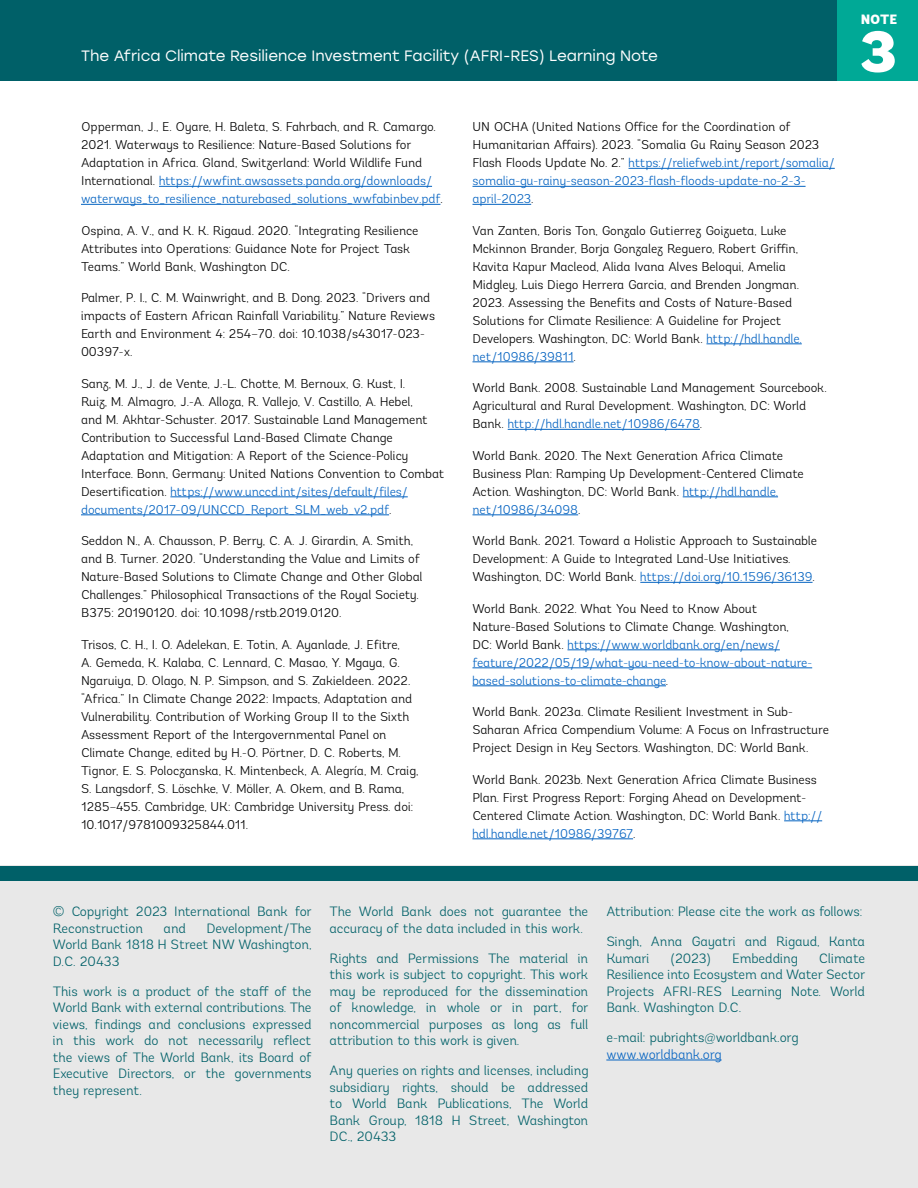
<style>
.page{position:relative;width:918px;height:1188px;background:#fff}
.page>*{position:absolute;margin:0;border:0;box-sizing:border-box;transform-origin:0 0}
.t1{font:900 58.5px "Andes";color:#fff}
.t2{font:15px "Stolzl";color:#fff}
.References_Text{font:300 13.5px/16.5px "Andes";letter-spacing:-.005em;color:#006068;text-align:justify}
.t3{font:900 13.5px "Andes";color:#fff}
.References_Text-2{font:300 12.75px/18px "Andes";letter-spacing:-.005em;color:#000}
.References_Text-3{font:300 12.75px/18px "Andes";letter-spacing:-.01em;color:#0563c1}
.s1{color:#0563c1}
.s2{color:#000}
</style>
<div class="page">
<div style="left:0;top:0;width:918px;height:81px;background:#006068"></div>
<div style="left:837px;top:0;width:81px;height:81px;background:#00a996"></div>
<div style="left:0;top:866px;width:918px;height:322px;background:#e8e8e8"></div>
<hr style="left:606px;top:1060px;width:116px;height:1px;background:#0563c1">
<div style="left:0;top:866px;width:918px;height:14px;background:#006068"></div>
<hr style="left:159px;top:186px;width:273px;height:1px;background:#0563c1">
<hr style="left:81px;top:204px;width:359px;height:1px;background:#0563c1">
<hr style="left:170px;top:497px;width:238px;height:1px;background:#0563c1">
<hr style="left:81px;top:515px;width:308px;height:1px;background:#0563c1">
<hr style="left:629px;top:168px;width:206px;height:1px;background:#0563c1">
<hr style="left:472px;top:186px;width:334px;height:1px;background:#0563c1">
<hr style="left:472px;top:204px;width:59px;height:1px;background:#0563c1">
<hr style="left:706px;top:344px;width:96px;height:1px;background:#0563c1">
<hr style="left:472px;top:362px;width:102px;height:1px;background:#0563c1">
<hr style="left:508px;top:429px;width:192px;height:1px;background:#0563c1">
<hr style="left:683px;top:497px;width:95px;height:1px;background:#0563c1">
<hr style="left:472px;top:515px;width:106px;height:1px;background:#0563c1">
<hr style="left:640px;top:582px;width:173px;height:1px;background:#0563c1">
<hr style="left:567px;top:650px;width:213px;height:1px;background:#0563c1">
<hr style="left:472px;top:668px;width:340px;height:1px;background:#0563c1">
<hr style="left:472px;top:686px;width:194px;height:1px;background:#0563c1">
<hr style="left:784px;top:821px;width:38px;height:1px;background:#0563c1">
<hr style="left:472px;top:839px;width:161px;height:1px;background:#0563c1">
<p class="t2" style="left:81px;top:45px;width:579px">The Africa Climate Resilience Investment Facility (AFRI-RES) Learning Note</p>
<p class="References_Text-2" style="left:81px;top:118px;width:363px">Opperman, J., E. Oyare, H. Baleta, S. Fahrbach, and R. Camargo.<br>2021. Waterways to Resilience: Nature-Based Solutions for Adaptation in Africa. Gland, Switzerland: World Wildlife Fund International. <span class="s1">https://wwfint.awsassets.panda.org/downloads/ waterways_to_resilience_naturebased_solutions_wwfabinbev.pdf</span>.</p>
<p class="References_Text-2" style="left:81px;top:221px;width:339px">Ospina, A. V., and K. K. Rigaud. 2020. “Integrating Resilience<br>Attributes into Operations: Guidance Note for Project Task<br>Teams.” World Bank, Washington DC.</p>
<p class="References_Text-2" style="left:81px;top:289px;width:356px">Palmer, P. I., C. M. Wainwright, and B. Dong. 2023. “Drivers and impacts of Eastern African Rainfall Variability.” Nature Reviews Earth and Environment 4: 254–70. doi: 10.1038/s43017-023- 00397-x.</p>
<p class="References_Text-2" style="left:81px;top:374px;width:365px">Sanz, M. J., J. de Vente, J.-L. Chotte, M. Bernoux, G. Kust, I.<br>Ruiz, M. Almagro, J.-A. Alloza, R. Vallejo, V. Castillo, A. Hebel,<br>and M. Akhtar-Schuster. 2017. Sustainable Land Management Contribution to Successful Land-Based Climate Change Adaptation and Mitigation: A Report of the Science-Policy Interface. Bonn, Germany: United Nations Convention to Combat Desertification. <span class="s1">https://www.unccd.int/sites/default/files/ documents/2017-09/UNCCD_Report_SLM_web_v2.pdf</span>.</p>
<p class="References_Text-2" style="left:81px;top:532px;width:343px">Seddon N., A. Chausson, P. Berry, C. A. J. Girardin, A. Smith, and B. Turner. 2020. “Understanding the Value and Limits of Nature-Based Solutions to Climate Change and Other Global Challenges.” Philosophical Transactions of the Royal Society.<br>B375: 20190120. doi: 10.1098/rstb.2019.0120.</p>
<p class="References_Text-2" style="left:81px;top:635px;width:339px">Trisos, C. H., I. O. Adelekan, E. Totin, A. Ayanlade, J. Efitre,<br>A. Gemeda, K. Kalaba, C. Lennard, C. Masao, Y. Mgaya, G.<br>Ngaruiya, D. Olago, N. P. Simpson, and S. Zakieldeen. 2022. “Africa.” In Climate Change 2022: Impacts, Adaptation and Vulnerability. Contribution of Working Group II to the Sixth Assessment Report of the Intergovernmental Panel on Climate Change, edited by H.-O. Pörtner, D. C. Roberts, M.<br>Tignor, E. S. Poloczanska, K. Mintenbeck, A. Alegría, M. Craig, S. Langsdorf, S. Löschke, V. Möller, A. Okem, and B. Rama, 1285–455. Cambridge, UK: Cambridge University Press. doi:<br>10.1017/9781009325844.011.</p>
<p class="References_Text-2" style="left:472px;top:118px;width:364px">UN OCHA (United Nations Office for the Coordination of Humanitarian Affairs). 2023. “Somalia Gu Rainy Season 2023<br>Flash Floods Update No. 2.” <span class="s1">https://reliefweb.int/report/somalia/ somalia-gu-rainy-season-2023-flash-floods-update-no-2-3- april-2023</span>.</p>
<p class="References_Text-2" style="left:472px;top:221px;width:331px">Van Zanten, Boris Ton, Gonzalo Gutierrez Goizueta, Luke Mckinnon Brander, Borja Gonzalez Reguero, Robert Griffin, Kavita Kapur Macleod, Alida Ivana Alves Beloqui, Amelia Midgley, Luis Diego Herrera Garcia, and Brenden Jongman.<br>2023. Assessing the Benefits and Costs of Nature-Based Solutions for Climate Resilience: A Guideline for Project Developers. Washington, DC: World Bank. <span class="s1">http://hdl.handle. net/10986/39811</span>.</p>
<p class="References_Text-2" style="left:472px;top:379px;width:356px">World Bank. 2008. Sustainable Land Management Sourcebook.<br>Agricultural and Rural Development. Washington, DC: World<br>Bank. <span class="s1">http://hdl.handle.net/10986/6478</span>.</p>
<p class="References_Text-2" style="left:472px;top:446px;width:333px">World Bank. 2020. The Next Generation Africa Climate Business Plan: Ramping Up Development-Centered Climate Action. Washington, DC: World Bank. <span class="s1">http://hdl.handle. net/10986/34098</span>.</p>
<p class="References_Text-2" style="left:472px;top:532px;width:346px">World Bank. 2021. Toward a Holistic Approach to Sustainable<br>Development: A Guide to Integrated Land-Use Initiatives.<br>Washington, DC: World Bank. <span class="s1">https://doi.org/10.1596/36139</span>.</p>
<p class="References_Text-3" style="left:472px;top:599px;width:341px"><span class="s2">World Bank. 2022. What You Need to Know About Nature-Based Solutions to Climate Change. Washington,<br>DC: World Bank.</span> https://www.worldbank.org/en/news/ feature/2022/05/19/what-you-need-to-know-about-nature&shy;based-solutions-to-climate-change<span class="s2">.</span></p>
<p class="References_Text-2" style="left:472px;top:703px;width:358px">World Bank. 2023a. Climate Resilient Investment in Sub-<br>Saharan Africa Compendium Volume: A Focus on Infrastructure<br>Project Design in Key Sectors. Washington, DC: World Bank.</p>
<p class="References_Text-2" style="left:472px;top:770px;width:351px">World Bank. 2023b. Next Generation Africa Climate Business Plan. First Progress Report: Forging Ahead on Development-Centered Climate Action. Washington, DC: World Bank. <span class="s1">http:// hdl.handle.net/10986/39767</span>.</p>
<p class="t3" style="left:861px;top:11px;width:38px">NOTE</p>
<h1 class="t1" style="left:858px;top:13px;width:41px">3</h1>
<p class="References_Text" style="left:53px;top:903px;width:260px">© Copyright 2023 International Bank for<br>Reconstruction</p>
<p class="References_Text" style="left:53px;top:920px;width:260px;text-indent:153px">Development/The World Bank 1818 H Street NW Washington, D.C. 20433</p>
<p class="References_Text" style="left:53px;top:983px;width:260px">This work is a product of the staff of the World Bank with external contributions. The views, findings and conclusions expressed in this work do not necessarily reflect the views of The World Bank, its Board of Executive Directors, or the governments they represent.</p>
<p class="References_Text" style="left:164px;top:920px;width:24px">and</p>
<p class="References_Text" style="left:330px;top:903px;width:260px">The World Bank does not guarantee the accuracy of the data included in this work.</p>
<p class="References_Text" style="left:330px;top:950px;width:260px">Rights and Permissions The material in this work is subject to copyright. This work may be reproduced for the dissemination of knowledge, in whole or in part, for noncommercial purposes as long as full attribution to this work is given.</p>
<p class="References_Text" style="left:330px;top:1062px;width:260px">Any queries on rights and licenses, including subsidiary rights, should be addressed to World Bank Publications, The World Bank Group, 1818 H Street, Washington DC., 20433</p>
<p class="References_Text" style="left:606px;top:903px;width:257px">Attribution: Please cite the work as follows:</p>
<p class="References_Text" style="left:606px;top:933px;width:260px">Singh, Anna Gayatri and Rigaud, Kanta<br>Kumari</p>
<p class="References_Text" style="left:606px;top:950px;width:260px;text-indent:213px">Climate Resilience into Ecosystem and Water Sector Projects AFRI-RES Learning Note. World Bank. Washington D.C.</p>
<p class="References_Text" style="left:606px;top:1029px;width:194px">e-mail: pubrights@worldbank.org <span class="s1">www.worldbank.org</span></p>
<p class="References_Text" style="left:671px;top:950px;width:41px">(2023)</p>
<p class="References_Text" style="left:732px;top:950px;width:67px">Embedding</p>
</div>
